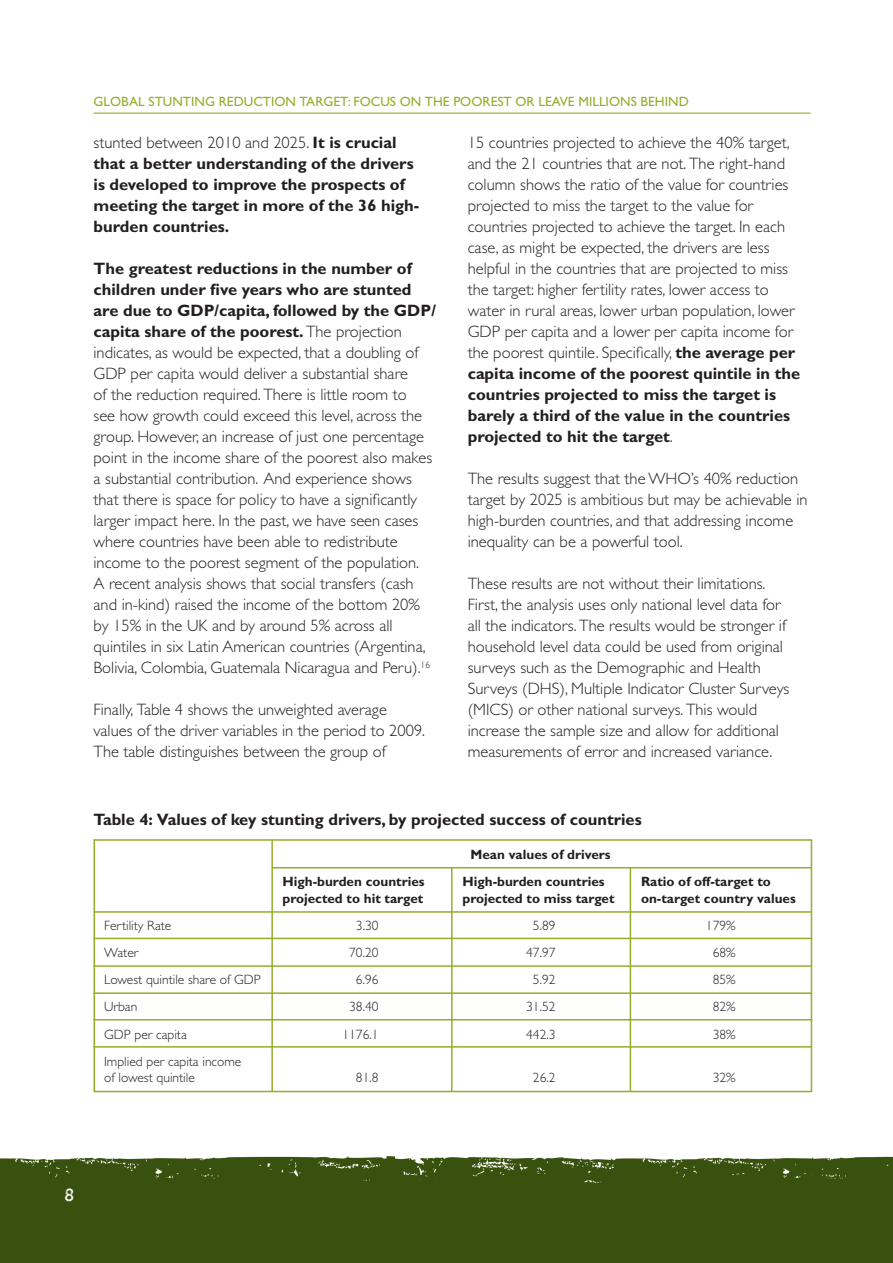
<style>
.page{position:relative;width:893px;height:1263px;background:#fff}
.page>*{position:absolute;margin:0;border:0;box-sizing:border-box;transform-origin:0 0}
.t1{font:18px "Gill Sans Woodblock";color:#fff}
.Body_text{font:300 16.5px/21px "Gill Sans";color:#231f20}
.Body_text-2{font:700 16.5px/21px "Gill Sans";color:#231f20}
.C_head__figure_head{font:700 16.5px "Gill Sans";color:#231f20}
.Body_text-3{font:300 13.5px/16.5px "Gill Sans";color:#231f20}
.Body_text-4{font:700 13.5px "Gill Sans";color:#231f20}
.Running_head{font:13.5px "Gill Sans";color:#92af2a}
.s1{font-weight:300}
.s2{font-weight:700}
</style>
<div class="page">
<div style="left:0;top:1156px;width:893px;height:107px;background:#39510e"></div>
<hr style="left:94px;top:113px;width:716px;height:1px;background:#92af2a">
<hr style="left:94px;top:839px;width:718px;height:2px;background:#92af2a">
<hr style="left:94px;top:839px;width:1px;height:252px;background:#92af2a">
<hr style="left:811px;top:840px;width:1px;height:252px;background:#92af2a">
<hr style="left:630px;top:867px;width:1px;height:225px;background:#92af2a">
<hr style="left:451px;top:867px;width:2px;height:224px;background:#92af2a">
<hr style="left:271px;top:839px;width:2px;height:253px;background:#92af2a">
<hr style="left:272px;top:867px;width:540px;height:1px;background:#92af2a">
<hr style="left:94px;top:911px;width:718px;height:2px;background:#92af2a">
<hr style="left:94px;top:938px;width:718px;height:1px;background:#92af2a">
<hr style="left:94px;top:965px;width:718px;height:2px;background:#92af2a">
<hr style="left:94px;top:992px;width:718px;height:2px;background:#92af2a">
<hr style="left:94px;top:1019px;width:718px;height:1px;background:#92af2a">
<hr style="left:94px;top:1046px;width:718px;height:1px;background:#92af2a">
<hr style="left:94px;top:1091px;width:718px;height:1px;background:#92af2a">
<p class="Running_head" style="left:94px;top:94px;width:597px">GLOBAL STUNTING REDUCTION TARGET: FOCUS ON THE POOREST OR LEAVE MILLIONS BEHIND</p>
<p class="Body_text-2" style="left:94px;top:132px;width:327px"><span class="s1">stunted between 2010 and 2025.</span> It is crucial that a better understanding of the drivers is developed to improve the prospects of meeting the target in more of the 36 high&shy;burden countries.</p>
<p class="Body_text" style="left:94px;top:258px;width:344px"><span class="s2">The greatest reductions in the number of children under five years who are stunted are due to GDP/capita, followed by the GDP/ capita share of the poorest.</span> The projection indicates, as would be expected, that a doubling of GDP per capita would deliver a substantial share<br>of the reduction required. There is little room to<br>see how growth could exceed this level, across the group. However, an increase of just one percentage point in the income share of the poorest also makes a substantial contribution. And experience shows that there is space for policy to have a significantly larger impact here. In the past, we have seen cases where countries have been able to redistribute income to the poorest segment of the population.<br>A recent analysis shows that social transfers (cash and in-kind) raised the income of the bottom 20% by 15% in the UK and by around 5% across all quintiles in six Latin American countries (Argentina, Bolivia, Colombia, Guatemala Nicaragua and Peru).<sup>16</sup></p>
<p class="Body_text" style="left:94px;top:699px;width:333px">Finally, Table 4 shows the unweighted average values of the driver variables in the period to 2009.<br>The table distinguishes between the group of</p>
<p class="Body_text" style="left:468px;top:132px;width:334px">15 countries projected to achieve the 40% target, and the 21 countries that are not. The right-hand column shows the ratio of the value for countries projected to miss the target to the value for countries projected to achieve the target. In each case, as might be expected, the drivers are less helpful in the countries that are projected to miss the target: higher fertility rates, lower access to water in rural areas, lower urban population, lower GDP per capita and a lower per capita income for the poorest quintile. Specifically, <span class="s2">the average per capita income of the poorest quintile in the countries projected to miss the target is barely a third of the value in the countries projected to hit the target</span>.</p>
<p class="Body_text" style="left:468px;top:468px;width:341px">The results suggest that the WHO’s 40% reduction target by 2025 is ambitious but may be achievable in high-burden countries, and that addressing income inequality can be a powerful tool.</p>
<p class="Body_text" style="left:468px;top:573px;width:323px">These results are not without their limitations.<br>First, the analysis uses only national level data for all the indicators. The results would be stronger if household level data could be used from original surveys such as the Demographic and Health Surveys (DHS), Multiple Indicator Cluster Surveys (MICS) or other national surveys. This would increase the sample size and allow for additional measurements of error and increased variance.</p>
<p class="C_head__figure_head" style="left:94px;top:810px;width:550px">Table 4: Values of key stunting drivers, by projected success of countries</p>
<p class="Body_text-4" style="left:471px;top:847px;width:142px">Mean values of drivers</p>
<p class="Body_text-4" style="left:283px;top:874px;width:144px">High-burden countries</p>
<p class="Body_text-4" style="left:463px;top:874px;width:144px">High-burden countries</p>
<p class="Body_text-4" style="left:641px;top:874px;width:131px">Ratio of off-target to</p>
<p class="Body_text-4" style="left:283px;top:890px;width:142px">projected to hit target</p>
<p class="Body_text-4" style="left:463px;top:890px;width:153px">projected to miss target</p>
<p class="Body_text-4" style="left:641px;top:890px;width:156px">on-target country values</p>
<p class="Body_text-3" style="left:104px;top:917px;width:69px">Fertility Rate</p>
<p class="Body_text-3" style="left:356px;top:917px;width:24px">3.30</p>
<p class="Body_text-3" style="left:533px;top:917px;width:24px">5.89</p>
<p class="Body_text-3" style="left:706px;top:917px;width:31px">179%</p>
<p class="Body_text-3" style="left:104px;top:944px;width:36px">Water</p>
<p class="Body_text-3" style="left:349px;top:944px;width:31px">70.20</p>
<p class="Body_text-3" style="left:526px;top:944px;width:31px">47.97</p>
<p class="Body_text-3" style="left:713px;top:944px;width:24px">68%</p>
<p class="Body_text-3" style="left:104px;top:971px;width:158px">Lowest quintile share of GDP</p>
<p class="Body_text-3" style="left:356px;top:971px;width:24px">6.96</p>
<p class="Body_text-3" style="left:533px;top:971px;width:24px">5.92</p>
<p class="Body_text-3" style="left:713px;top:971px;width:24px">85%</p>
<p class="Body_text-3" style="left:104px;top:998px;width:35px">Urban</p>
<p class="Body_text-3" style="left:349px;top:998px;width:31px">38.40</p>
<p class="Body_text-3" style="left:526px;top:998px;width:31px">31.52</p>
<p class="Body_text-3" style="left:713px;top:998px;width:24px">82%</p>
<p class="Body_text-3" style="left:104px;top:1026px;width:84px">GDP per capita</p>
<p class="Body_text-3" style="left:342px;top:1026px;width:38px">1176.1</p>
<p class="Body_text-3" style="left:526px;top:1026px;width:31px">442.3</p>
<p class="Body_text-3" style="left:713px;top:1026px;width:24px">38%</p>
<p class="Body_text-3" style="left:104px;top:1053px;width:139px">Implied per capita income of lowest quintile</p>
<p class="Body_text-3" style="left:356px;top:1069px;width:24px">81.8</p>
<p class="Body_text-3" style="left:533px;top:1069px;width:24px">26.2</p>
<p class="Body_text-3" style="left:713px;top:1069px;width:24px">32%</p>
<p class="t1" style="left:65px;top:1184px;width:10px">8</p>
</div>
